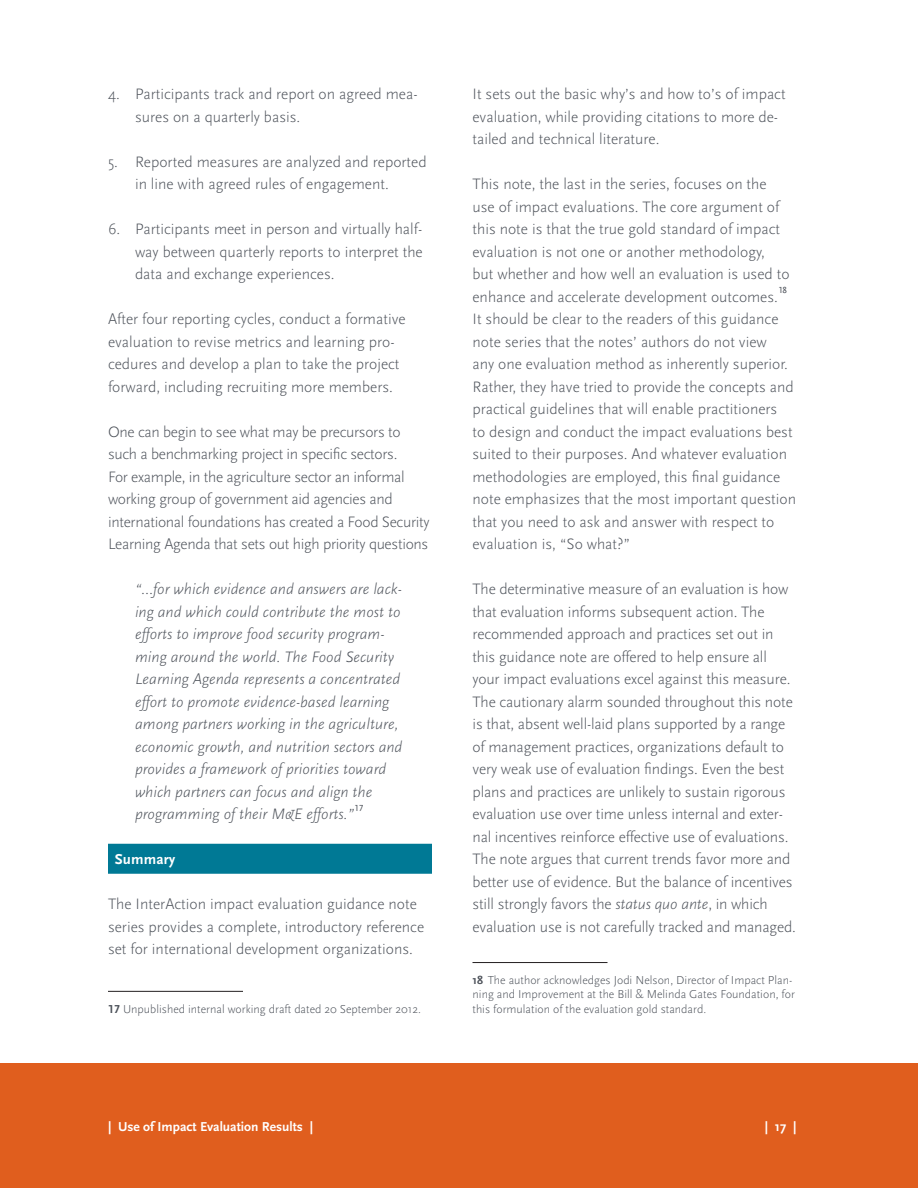
<style>
.page{position:relative;width:918px;height:1188px;background:#fff}
.page>*{position:absolute;margin:0;border:0;box-sizing:border-box;transform-origin:0 0}
.Text{font:300 15.75px/22.5px "Scala Sans Pro";color:#4c5159}
.Text-2{font:italic 300 15.75px/22.5px "Scala Sans Pro";color:#4c5159}
.Text-3{font:300 15.75px/22.5px "Scala Sans Pro";letter-spacing:-.02em;color:#4c5159}
.Footnote_text{font:300 15.75px/22.5px "Scala Sans Pro";color:#4c5159}
.Subhead_1{font:700 15px "Scala Sans Pro";letter-spacing:.01em;color:#fff}
.t1{font:700 13.5px "Scala Sans Pro";color:#fff}
.Footnote_text-2{font:300 12px/14.4px "Scala Sans Pro";color:#4c5159}
.Text-4{font:9.15px "Scala Sans Pro";color:#4c5159}
.s1{font-weight:700}
.s2{font-style:italic}
</style>
<div class="page">
<div style="left:0;top:1064px;width:918px;height:124px;background:#e05e1e"></div>
<div style="left:108px;top:844px;width:324px;height:30px;background:#007995"></div>
<hr style="left:108px;top:991px;width:135px;height:1px;background:#231f20">
<hr style="left:472px;top:962px;width:136px;height:1px;background:#231f20">
<p class="Text" style="left:135px;top:83px;width:284px;text-indent:-27px">4. Participants track and report on agreed mea&shy;sures on a quarterly basis.</p>
<p class="Text" style="left:135px;top:150px;width:293px;text-indent:-27px">5. Reported measures are analyzed and reported in line with agreed rules of engagement.</p>
<p class="Text" style="left:135px;top:218px;width:289px;text-align:justify;text-indent:-27px">6. Participants meet in person and virtually half&shy;way between quarterly reports to interpret the data and exchange experiences.</p>
<p class="Text" style="left:108px;top:308px;width:299px">After four reporting cycles, conduct a formative evaluation to revise metrics and learning pro&shy;cedures and develop a plan to take the project forward, including recruiting more members.</p>
<p class="Text-3" style="left:108px;top:420px;width:323px">One can begin to see what may be precursors to such a benchmarking project in specific sectors.<br>For example, in the agriculture sector an informal working group of government aid agencies and international foundations has created a Food Security Learning Agenda that sets out high priority questions</p>
<p class="Text-2" style="left:135px;top:578px;width:269px">“…for which evidence and answers are lack&shy;ing and which could contribute the most to efforts to improve food security program&shy;ming around the world. The Food Security Learning Agenda represents a concentrated effort to promote evidence-based learning among partners working in the agriculture, economic growth, and nutrition sectors and provides a framework of priorities toward which partners can focus and align the programming of their M&amp;E efforts.”</p>
<p class="Text-4" style="left:354px;top:802px;width:11px">17</p>
<p class="Subhead_1" style="left:115px;top:850px;width:62px">Summary</p>
<p class="Text" style="left:108px;top:893px;width:318px">The InterAction impact evaluation guidance note series provides a complete, introductory reference set for international development organizations.</p>
<p class="Footnote_text-2" style="left:108px;top:1001px;width:315px"><span class="s1">17</span> Unpublished internal working draft dated 20 September 2012.</p>
<p class="Footnote_text" style="left:472px;top:83px;width:315px">It sets out the basic why’s and how to’s of impact evaluation, while providing citations to more de&shy;tailed and technical literature.</p>
<p class="Text" style="left:472px;top:173px;width:319px">This note, the last in the series, focuses on the use of impact evaluations. The core argument of this note is that the true gold standard of impact evaluation is not one or another methodology, but whether and how well an evaluation is used to enhance and accelerate development outcomes.</p>
<p class="Text-4" style="left:778px;top:285px;width:11px">18</p>
<p class="Text" style="left:472px;top:308px;width:325px">It should be clear to the readers of this guidance note series that the notes’ authors do not view<br>any one evaluation method as inherently superior.<br>Rather, they have tried to provide the concepts and practical guidelines that will enable practitioners<br>to design and conduct the impact evaluations best suited to their purposes. And whatever evaluation methodologies are employed, this final guidance note emphasizes that the most important question that you need to ask and answer with respect to evaluation is, “So what?”</p>
<p class="Text" style="left:472px;top:578px;width:325px">The determinative measure of an evaluation is how that evaluation informs subsequent action. The recommended approach and practices set out in this guidance note are offered to help ensure all your impact evaluations excel against this measure.<br>The cautionary alarm sounded throughout this note is that, absent well-laid plans supported by a range of management practices, organizations default to very weak use of evaluation findings. Even the best plans and practices are unlikely to sustain rigorous evaluation use over time unless internal and exter&shy;nal incentives reinforce effective use of evaluations.<br>The note argues that current trends favor more and better use of evidence. But the balance of incentives still strongly favors the <span class="s2">status quo ante</span>, in which evaluation use is not carefully tracked and managed.</p>
<p class="Footnote_text-2" style="left:472px;top:973px;width:324px"><span class="s1">18</span> The author acknowledges Jodi Nelson, Director of Impact Plan&shy;ning and Improvement at the Bill &amp; Melinda Gates Foundation, for this formulation of the evaluation gold standard.</p>
<p class="t1" style="left:108px;top:1118px;width:207px">| Use of Impact Evaluation Results |</p>
<p class="t1" style="left:765px;top:1118px;width:33px">| 17 |</p>
</div>
